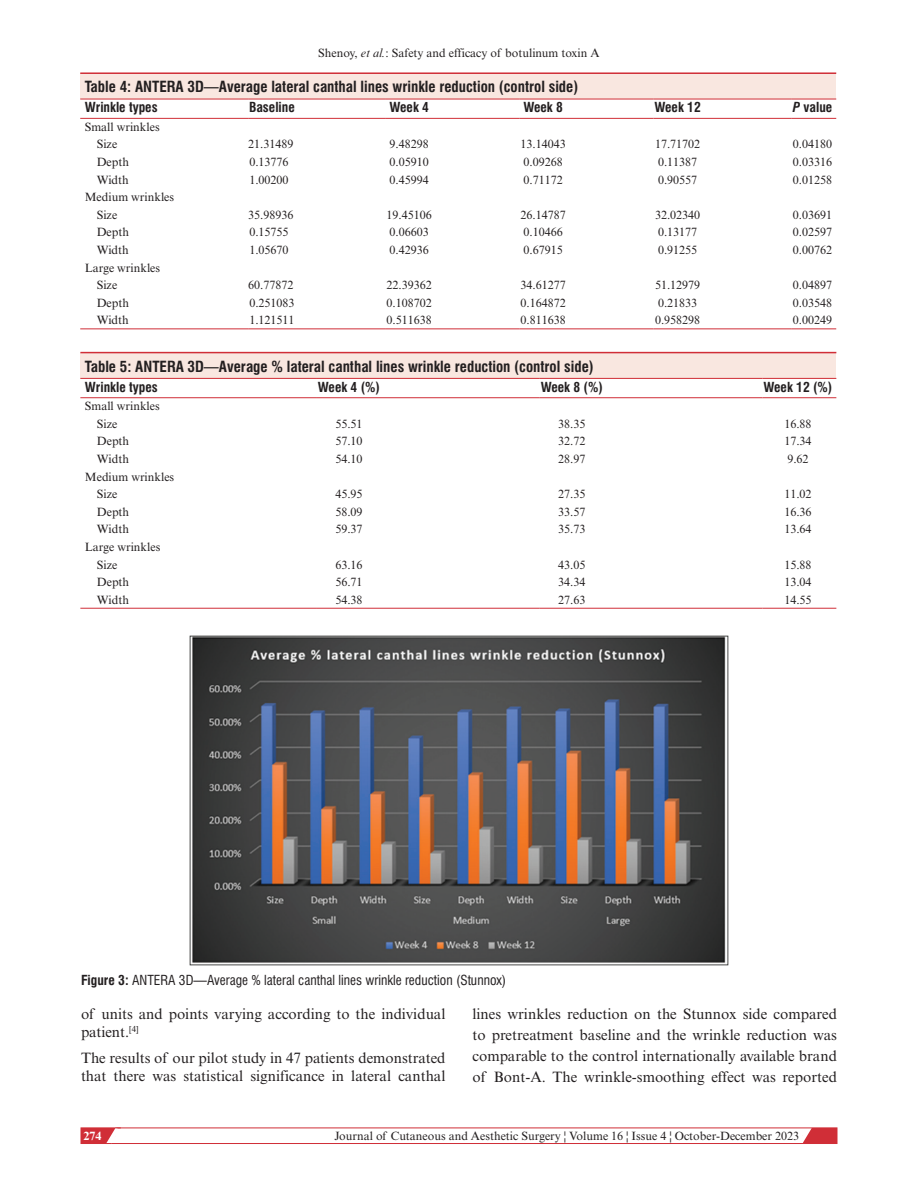
<style>
.page{position:relative;width:918px;height:1188px;background:#fff}
.page>*{position:absolute;margin:0;border:0;box-sizing:border-box;transform-origin:0 0}
.t1{font:15px/20.9px "Times New Roman MT Std";color:#231f20}
.t2{font:700 condensed 15px "Swiss 721 BT";color:#231f20}
.t3{font:700 condensed 13.5px "Swiss 721 BT";color:#231f20}
.t4{font:condensed 13.5px "Swiss 721 BT";color:#231f20}
.t5{font:12px/17.5px "Times New Roman MT Std";color:#231f20}
.t6{font:700 12px "Times New Roman MT Std";color:#fff}
.s1{font-style:italic}
.s2{font-weight:700}
</style>
<div class="page">
<svg style="left:798px;top:1127px;width:39px;height:15px"></svg>
<div style="left:81px;top:1128px;width:756px;height:16px;border:1px solid #d02e37"></div>
<svg style="left:81px;top:1127px;width:40px;height:17px"></svg>
<img style="left:189px;top:636px;width:540px;height:329px">
<div style="left:80px;top:353px;width:756px;height:25px;background:#f9e7e0"></div>
<hr style="left:80px;top:352px;width:756px;height:1px;background:#d02e37">
<hr style="left:80px;top:378px;width:237px;height:1px;background:#d02e37">
<hr style="left:80px;top:397px;width:237px;height:1px;background:#d02e37">
<hr style="left:317px;top:378px;width:223px;height:1px;background:#d02e37">
<hr style="left:317px;top:397px;width:223px;height:1px;background:#d02e37">
<hr style="left:540px;top:378px;width:223px;height:1px;background:#d02e37">
<hr style="left:540px;top:397px;width:223px;height:1px;background:#d02e37">
<hr style="left:763px;top:378px;width:73px;height:1px;background:#d02e37">
<hr style="left:763px;top:397px;width:73px;height:1px;background:#d02e37">
<hr style="left:80px;top:608px;width:237px;height:1px;background:#d02e37">
<hr style="left:317px;top:608px;width:223px;height:1px;background:#d02e37">
<hr style="left:540px;top:608px;width:223px;height:1px;background:#d02e37">
<hr style="left:763px;top:608px;width:73px;height:1px;background:#d02e37">
<div style="left:80px;top:74px;width:756px;height:25px;background:#f9e7e0"></div>
<hr style="left:80px;top:72px;width:756px;height:2px;background:#d02e37">
<hr style="left:80px;top:99px;width:168px;height:1px;background:#d02e37">
<hr style="left:80px;top:118px;width:168px;height:1px;background:#d02e37">
<hr style="left:248px;top:99px;width:138px;height:1px;background:#d02e37">
<hr style="left:248px;top:118px;width:138px;height:1px;background:#d02e37">
<hr style="left:386px;top:99px;width:134px;height:1px;background:#d02e37">
<hr style="left:386px;top:118px;width:134px;height:1px;background:#d02e37">
<hr style="left:520px;top:99px;width:134px;height:1px;background:#d02e37">
<hr style="left:520px;top:118px;width:134px;height:1px;background:#d02e37">
<hr style="left:654px;top:99px;width:138px;height:1px;background:#d02e37">
<hr style="left:654px;top:118px;width:138px;height:1px;background:#d02e37">
<hr style="left:792px;top:99px;width:44px;height:1px;background:#d02e37">
<hr style="left:792px;top:118px;width:44px;height:1px;background:#d02e37">
<hr style="left:80px;top:328px;width:168px;height:1px;background:#d02e37">
<hr style="left:248px;top:328px;width:138px;height:1px;background:#d02e37">
<hr style="left:386px;top:328px;width:134px;height:1px;background:#d02e37">
<hr style="left:520px;top:328px;width:134px;height:1px;background:#d02e37">
<hr style="left:654px;top:328px;width:138px;height:1px;background:#d02e37">
<hr style="left:792px;top:328px;width:44px;height:1px;background:#d02e37">
<p class="t5" style="left:318px;top:44px;width:283px">Shenoy, <span class="s1">et al.</span>: Safety and efficacy of botulinum toxin A</p>
<p class="t2" style="left:85px;top:78px;width:495px">Table 4: ANTERA 3D—Average lateral canthal lines wrinkle reduction (control side)</p>
<p class="t3" style="left:85px;top:99px;width:74px">Wrinkle types</p>
<p class="t3" style="left:249px;top:99px;width:47px">Baseline</p>
<p class="t3" style="left:390px;top:99px;width:41px">Week 4</p>
<p class="t3" style="left:523px;top:99px;width:41px">Week 8</p>
<p class="t3" style="left:655px;top:99px;width:48px">Week 12</p>
<p class="t3" style="left:793px;top:99px;width:41px"><span class="s1">P</span> value</p>
<p class="t5" style="left:97px;top:118px;width:64px;text-indent:-12px">Small wrinkles<br>Size</p>
<p class="t5" style="left:248px;top:136px;width:47px">21.31489</p>
<p class="t5" style="left:390px;top:136px;width:41px">9.48298</p>
<p class="t5" style="left:521px;top:136px;width:47px">13.14043</p>
<p class="t5" style="left:655px;top:136px;width:47px">17.71702</p>
<p class="t5" style="left:793px;top:136px;width:41px">0.04180</p>
<p class="t5" style="left:97px;top:153px;width:34px">Depth</p>
<p class="t5" style="left:249px;top:153px;width:41px">0.13776</p>
<p class="t5" style="left:390px;top:153px;width:41px">0.05910</p>
<p class="t5" style="left:524px;top:153px;width:41px">0.09268</p>
<p class="t5" style="left:658px;top:153px;width:41px">0.11387</p>
<p class="t5" style="left:793px;top:153px;width:41px">0.03316</p>
<p class="t5" style="left:97px;top:171px;width:34px">Width</p>
<p class="t5" style="left:249px;top:171px;width:41px">1.00200</p>
<p class="t5" style="left:390px;top:171px;width:41px">0.45994</p>
<p class="t5" style="left:524px;top:171px;width:41px">0.71172</p>
<p class="t5" style="left:658px;top:171px;width:41px">0.90557</p>
<p class="t5" style="left:793px;top:171px;width:41px">0.01258</p>
<p class="t5" style="left:97px;top:188px;width:79px;text-indent:-12px">Medium wrinkles<br>Size</p>
<p class="t5" style="left:248px;top:206px;width:47px">35.98936</p>
<p class="t5" style="left:387px;top:206px;width:47px">19.45106</p>
<p class="t5" style="left:521px;top:206px;width:47px">26.14787</p>
<p class="t5" style="left:655px;top:206px;width:47px">32.02340</p>
<p class="t5" style="left:793px;top:206px;width:41px">0.03691</p>
<p class="t5" style="left:97px;top:224px;width:34px">Depth</p>
<p class="t5" style="left:249px;top:224px;width:41px">0.15755</p>
<p class="t5" style="left:390px;top:224px;width:41px">0.06603</p>
<p class="t5" style="left:524px;top:224px;width:41px">0.10466</p>
<p class="t5" style="left:658px;top:224px;width:41px">0.13177</p>
<p class="t5" style="left:793px;top:224px;width:41px">0.02597</p>
<p class="t5" style="left:97px;top:241px;width:34px">Width</p>
<p class="t5" style="left:249px;top:241px;width:41px">1.05670</p>
<p class="t5" style="left:390px;top:241px;width:41px">0.42936</p>
<p class="t5" style="left:524px;top:241px;width:41px">0.67915</p>
<p class="t5" style="left:658px;top:241px;width:41px">0.91255</p>
<p class="t5" style="left:793px;top:241px;width:41px">0.00762</p>
<p class="t5" style="left:97px;top:259px;width:65px;text-indent:-12px">Large wrinkles<br>Size</p>
<p class="t5" style="left:248px;top:276px;width:47px">60.77872</p>
<p class="t5" style="left:387px;top:276px;width:47px">22.39362</p>
<p class="t5" style="left:521px;top:276px;width:47px">34.61277</p>
<p class="t5" style="left:655px;top:276px;width:47px">51.12979</p>
<p class="t5" style="left:793px;top:276px;width:41px">0.04897</p>
<p class="t5" style="left:97px;top:294px;width:34px">Depth</p>
<p class="t5" style="left:249px;top:294px;width:47px">0.251083</p>
<p class="t5" style="left:387px;top:294px;width:47px">0.108702</p>
<p class="t5" style="left:521px;top:294px;width:47px">0.164872</p>
<p class="t5" style="left:658px;top:294px;width:41px">0.21833</p>
<p class="t5" style="left:793px;top:294px;width:41px">0.03548</p>
<p class="t5" style="left:97px;top:312px;width:34px">Width</p>
<p class="t5" style="left:249px;top:312px;width:47px">1.121511</p>
<p class="t5" style="left:387px;top:312px;width:47px">0.511638</p>
<p class="t5" style="left:521px;top:312px;width:47px">0.811638</p>
<p class="t5" style="left:655px;top:312px;width:47px">0.958298</p>
<p class="t5" style="left:793px;top:312px;width:41px">0.00249</p>
<p class="t2" style="left:85px;top:357px;width:510px">Table 5: ANTERA 3D—Average % lateral canthal lines wrinkle reduction (control side)</p>
<p class="t3" style="left:85px;top:379px;width:74px">Wrinkle types</p>
<p class="t3" style="left:318px;top:379px;width:64px">Week 4 (%)</p>
<p class="t3" style="left:541px;top:379px;width:64px">Week 8 (%)</p>
<p class="t3" style="left:764px;top:379px;width:70px">Week 12 (%)</p>
<p class="t5" style="left:97px;top:397px;width:64px;text-indent:-12px">Small wrinkles<br>Size</p>
<p class="t5" style="left:335px;top:415px;width:29px">55.51</p>
<p class="t5" style="left:558px;top:415px;width:29px">38.35</p>
<p class="t5" style="left:784px;top:415px;width:29px">16.88</p>
<p class="t5" style="left:97px;top:432px;width:34px">Depth</p>
<p class="t5" style="left:335px;top:432px;width:29px">57.10</p>
<p class="t5" style="left:558px;top:432px;width:29px">32.72</p>
<p class="t5" style="left:784px;top:432px;width:29px">17.34</p>
<p class="t5" style="left:97px;top:450px;width:34px">Width</p>
<p class="t5" style="left:335px;top:450px;width:29px">54.10</p>
<p class="t5" style="left:558px;top:450px;width:29px">28.97</p>
<p class="t5" style="left:787px;top:450px;width:23px">9.62</p>
<p class="t5" style="left:97px;top:468px;width:79px;text-indent:-12px">Medium wrinkles<br>Size</p>
<p class="t5" style="left:335px;top:485px;width:29px">45.95</p>
<p class="t5" style="left:558px;top:485px;width:29px">27.35</p>
<p class="t5" style="left:784px;top:485px;width:29px">11.02</p>
<p class="t5" style="left:97px;top:503px;width:34px">Depth</p>
<p class="t5" style="left:335px;top:503px;width:29px">58.09</p>
<p class="t5" style="left:558px;top:503px;width:29px">33.57</p>
<p class="t5" style="left:784px;top:503px;width:29px">16.36</p>
<p class="t5" style="left:97px;top:520px;width:34px">Width</p>
<p class="t5" style="left:335px;top:520px;width:29px">59.37</p>
<p class="t5" style="left:558px;top:520px;width:29px">35.73</p>
<p class="t5" style="left:784px;top:520px;width:29px">13.64</p>
<p class="t5" style="left:97px;top:538px;width:65px;text-indent:-12px">Large wrinkles<br>Size</p>
<p class="t5" style="left:335px;top:556px;width:29px">63.16</p>
<p class="t5" style="left:558px;top:556px;width:29px">43.05</p>
<p class="t5" style="left:784px;top:556px;width:29px">15.88</p>
<p class="t5" style="left:97px;top:573px;width:34px">Depth</p>
<p class="t5" style="left:335px;top:573px;width:29px">56.71</p>
<p class="t5" style="left:558px;top:573px;width:29px">34.34</p>
<p class="t5" style="left:784px;top:573px;width:29px">13.04</p>
<p class="t5" style="left:97px;top:591px;width:34px">Width</p>
<p class="t5" style="left:335px;top:591px;width:29px">54.38</p>
<p class="t5" style="left:558px;top:591px;width:29px">27.63</p>
<p class="t5" style="left:784px;top:591px;width:29px">14.55</p>
<p class="t4" style="left:81px;top:972px;width:427px"><span class="s2">Figure 3:</span> ANTERA 3D—Average % lateral canthal lines wrinkle reduction (Stunnox)</p>
<p class="t1" style="left:81px;top:1005px;width:366px;line-height:18px">of units and points varying according to the individual patient.<sup>[4]</sup></p>
<p class="t1" style="left:81px;top:1049px;width:366px;line-height:18px">The results of our pilot study in 47 patients demonstrated that there was statistical significance in lateral canthal</p>
<p class="t1" style="left:472px;top:1004px;width:366px;text-align:justify">lines wrinkles reduction on the Stunnox side compared to pretreatment baseline and the wrinkle reduction was comparable to the control internationally available brand of Bont-A. The wrinkle-smoothing effect was reported</p>
<p class="t6" style="left:83px;top:1128px;width:19px">274</p>
<p class="t5" style="left:335px;top:1127px;width:466px">Journal of Cutaneous and Aesthetic Surgery ¦ Volume 16 ¦ Issue 4 ¦ October-December 2023</p>
</div>
